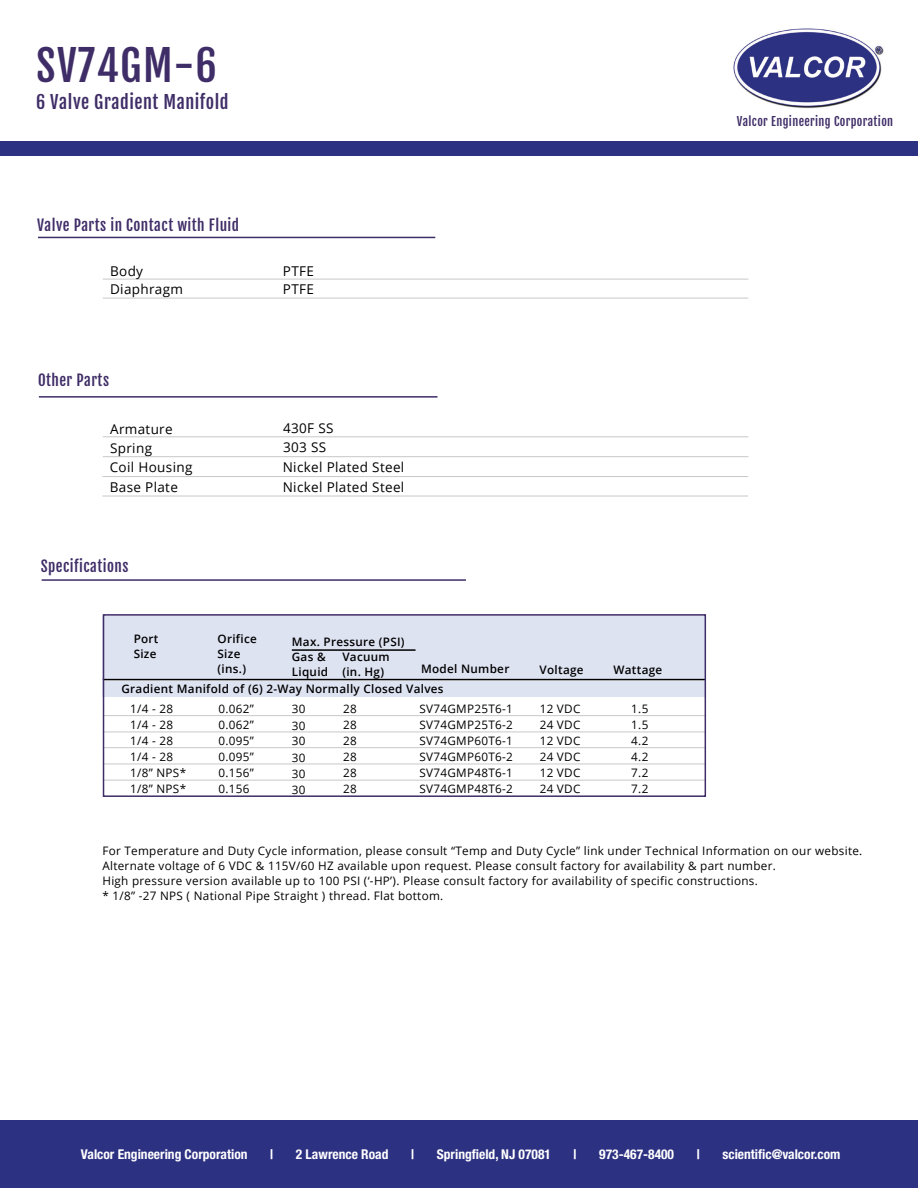
<style>
.page{position:relative;width:918px;height:1188px;background:#fff}
.page>*{position:absolute;margin:0;border:0;box-sizing:border-box;transform-origin:0 0}
.Main_Head{font:42px "Fjalla One";letter-spacing:.03em;color:#3f2d67}
.Subheading{font:18px "Fjalla One";letter-spacing:.03em;color:#3f2d67}
.Gray_Bar_HEADER{font:15px "Fjalla One";letter-spacing:.03em;color:#3f2d67}
.Data_Header{font:13.5px "Open Sans";letter-spacing:.025em;color:#000}
.Page2_BLUE_HEADER{font:700 condensed 13.5px "Helvetica Neue LT Std";color:#fff}
.Tan_Header_TEXT{font:12px "Fjalla One";letter-spacing:.03em;color:#3f2d67}
.Data_Header-2{font:11.7px "Open Sans";letter-spacing:.025em;color:#000}
.Data_Header-3{font:600 11.7px/15px "Open Sans";letter-spacing:.025em;color:#000}
</style>
<div class="page">
<img style="left:733px;top:28px;width:151px;height:81px">
<div style="left:0;top:141px;width:918px;height:15px;background:#2d3181"></div>
<hr style="left:38px;top:237px;width:397px;height:1px;background:#3f2d67">
<hr style="left:103px;top:279px;width:645px;height:1px;background:#c7c8ca">
<hr style="left:39px;top:396px;width:399px;height:2px;background:#3f2d67">
<hr style="left:42px;top:579px;width:424px;height:2px;background:#3f2d67">
<div style="left:1px;top:1120px;width:917px;height:68px;background:#2d3181"></div>
<hr style="left:103px;top:436px;width:645px;height:1px;background:#c7c8ca">
<hr style="left:103px;top:456px;width:645px;height:1px;background:#c7c8ca">
<hr style="left:102px;top:476px;width:646px;height:1px;background:#c7c8ca">
<hr style="left:102px;top:496px;width:646px;height:1px;background:#c7c8ca">
<div style="left:103px;top:681px;width:603px;height:16px;background:#dee3f2"></div>
<div style="left:103px;top:615px;width:603px;height:64px;background:#dee3f2"></div>
<hr style="left:292px;top:649px;width:124px;height:2px;background:#000">
<hr style="left:103px;top:679px;width:603px;height:1px;background:#000">
<hr style="left:103px;top:298px;width:645px;height:1px;background:#c7c8ca">
<hr style="left:103px;top:715px;width:603px;height:1px;background:#c7c8ca">
<hr style="left:103px;top:732px;width:603px;height:1px;background:#c7c8ca">
<hr style="left:103px;top:747px;width:603px;height:1px;background:#c7c8ca">
<hr style="left:103px;top:764px;width:603px;height:1px;background:#c7c8ca">
<hr style="left:103px;top:780px;width:603px;height:1px;background:#c7c8ca">
<div style="left:103px;top:614px;width:603px;height:183px;border:2px solid #3f2d67"></div>
<h1 class="Main_Head" style="left:36px;top:39px;width:182px">SV74GM-6</h1>
<h2 class="Subheading" style="left:36px;top:91px;width:194px">6 Valve Gradient Manifold</h2>
<p class="Gray_Bar_HEADER" style="left:37px;top:216px;width:203px">Valve Parts in Contact with Fluid</p>
<p class="Data_Header" style="left:110px;top:261px;width:34px">Body</p>
<p class="Data_Header" style="left:283px;top:261px;width:33px">PTFE</p>
<p class="Data_Header" style="left:110px;top:279px;width:74px">Diaphragm</p>
<p class="Data_Header" style="left:283px;top:279px;width:33px">PTFE</p>
<p class="Gray_Bar_HEADER" style="left:38px;top:371px;width:73px">Other Parts</p>
<p class="Data_Header" style="left:110px;top:419px;width:64px">Armature</p>
<p class="Data_Header" style="left:283px;top:419px;width:52px">430F SS</p>
<p class="Data_Header" style="left:110px;top:438px;width:43px">Spring</p>
<p class="Data_Header" style="left:283px;top:438px;width:45px">303 SS</p>
<p class="Data_Header" style="left:110px;top:458px;width:84px">Coil Housing</p>
<p class="Data_Header" style="left:283px;top:458px;width:123px">Nickel Plated Steel</p>
<p class="Data_Header" style="left:110px;top:478px;width:70px">Base Plate</p>
<p class="Data_Header" style="left:283px;top:477px;width:123px">Nickel Plated Steel</p>
<p class="Gray_Bar_HEADER" style="left:41px;top:557px;width:89px">Specifications</p>
<p class="Data_Header-3" style="left:134px;top:631px;width:26px">Port<br>Size</p>
<p class="Data_Header-3" style="left:218px;top:631px;width:41px">Orifice<br>Size (ins.)</p>
<p class="Data_Header-3" style="left:292px;top:634px;width:114px">Max. Pressure (PSI)</p>
<p class="Data_Header-3" style="left:342px;top:649px;width:49px">Vacuum (in. Hg)</p>
<p class="Data_Header-3" style="left:292px;top:649px;width:38px">Gas &amp;<br>Liquid</p>
<p class="Data_Header-3" style="left:421px;top:661px;width:90px">Model Number</p>
<p class="Data_Header-3" style="left:614px;top:662px;width:50px">Wattage</p>
<p class="Data_Header-3" style="left:540px;top:662px;width:46px">Voltage</p>
<p class="Data_Header-3" style="left:122px;top:681px;width:324px">Gradient Manifold of (6) 2-Way Normally Closed Valves</p>
<p class="Data_Header-2" style="left:130px;top:701px;width:44px">1/4 - 28</p>
<p class="Data_Header-2" style="left:130px;top:717px;width:44px">1/4 - 28</p>
<p class="Data_Header-2" style="left:218px;top:701px;width:37px">0.062”</p>
<p class="Data_Header-2" style="left:292px;top:701px;width:15px">30</p>
<p class="Data_Header-2" style="left:343px;top:701px;width:15px">28</p>
<p class="Data_Header-2" style="left:419px;top:701px;width:95px">SV74GMP25T6-1</p>
<p class="Data_Header-2" style="left:540px;top:701px;width:42px">12 VDC</p>
<p class="Data_Header-2" style="left:631px;top:701px;width:19px">1.5</p>
<p class="Data_Header-2" style="left:219px;top:717px;width:37px">0.062”</p>
<p class="Data_Header-2" style="left:292px;top:718px;width:15px">30</p>
<p class="Data_Header-2" style="left:343px;top:717px;width:15px">28</p>
<p class="Data_Header-2" style="left:419px;top:717px;width:95px">SV74GMP25T6-2</p>
<p class="Data_Header-2" style="left:540px;top:717px;width:42px">24 VDC</p>
<p class="Data_Header-2" style="left:631px;top:717px;width:19px">1.5</p>
<p class="Data_Header-2" style="left:130px;top:733px;width:44px">1/4 - 28</p>
<p class="Data_Header-2" style="left:130px;top:749px;width:44px">1/4 - 28</p>
<p class="Data_Header-2" style="left:218px;top:733px;width:37px">0.095”</p>
<p class="Data_Header-2" style="left:292px;top:733px;width:15px">30</p>
<p class="Data_Header-2" style="left:343px;top:733px;width:15px">28</p>
<p class="Data_Header-2" style="left:419px;top:733px;width:95px">SV74GMP60T6-1</p>
<p class="Data_Header-2" style="left:540px;top:733px;width:42px">12 VDC</p>
<p class="Data_Header-2" style="left:631px;top:733px;width:19px">4.2</p>
<p class="Data_Header-2" style="left:219px;top:749px;width:37px">0.095”</p>
<p class="Data_Header-2" style="left:292px;top:750px;width:15px">30</p>
<p class="Data_Header-2" style="left:343px;top:749px;width:15px">28</p>
<p class="Data_Header-2" style="left:419px;top:749px;width:95px">SV74GMP60T6-2</p>
<p class="Data_Header-2" style="left:540px;top:749px;width:42px">24 VDC</p>
<p class="Data_Header-2" style="left:631px;top:749px;width:19px">4.2</p>
<p class="Data_Header-2" style="left:130px;top:765px;width:57px">1/8” NPS*</p>
<p class="Data_Header-2" style="left:130px;top:781px;width:57px">1/8” NPS*</p>
<p class="Data_Header-2" style="left:218px;top:765px;width:37px">0.156”</p>
<p class="Data_Header-2" style="left:292px;top:766px;width:15px">30</p>
<p class="Data_Header-2" style="left:343px;top:765px;width:15px">28</p>
<p class="Data_Header-2" style="left:419px;top:765px;width:95px">SV74GMP48T6-1</p>
<p class="Data_Header-2" style="left:540px;top:765px;width:42px">12 VDC</p>
<p class="Data_Header-2" style="left:631px;top:765px;width:19px">7.2</p>
<p class="Data_Header-2" style="left:219px;top:781px;width:33px">0.156</p>
<p class="Data_Header-2" style="left:292px;top:781px;width:15px">30</p>
<p class="Data_Header-2" style="left:343px;top:781px;width:15px">28</p>
<p class="Data_Header-2" style="left:419px;top:781px;width:95px">SV74GMP48T6-2</p>
<p class="Data_Header-2" style="left:540px;top:781px;width:42px">24 VDC</p>
<p class="Data_Header-2" style="left:631px;top:781px;width:19px">7.2</p>
<h2 class="Tan_Header_TEXT" style="left:737px;top:114px;width:158px">Valcor Engineering Corporation</h2>
<p class="Data_Header-2" style="left:102px;top:843px;width:761px">For Temperature and Duty Cycle information, please consult “Temp and Duty Cycle” link under Technical Information on our website.</p>
<p class="Data_Header-2" style="left:102px;top:858px;width:675px">Alternate voltage of 6 VDC &amp; 115V/60 HZ available upon request. Please consult factory for availability &amp; part number.</p>
<p class="Data_Header-2" style="left:102px;top:873px;width:657px">High pressure version available up to 100 PSI (‘-HP’). Please consult factory for availability of specific constructions.</p>
<p class="Data_Header-2" style="left:102px;top:888px;width:342px">* 1/8” -27 NPS ( National Pipe Straight ) thread. Flat bottom.</p>
<p class="Page2_BLUE_HEADER" style="left:81px;top:1146px;width:168px">Valcor Engineering Corporation</p>
<p class="Page2_BLUE_HEADER" style="left:270px;top:1146px;width:4px">|</p>
<p class="Page2_BLUE_HEADER" style="left:296px;top:1146px;width:94px">2 Lawrence Road</p>
<p class="Page2_BLUE_HEADER" style="left:411px;top:1146px;width:4px">|</p>
<p class="Page2_BLUE_HEADER" style="left:437px;top:1146px;width:116px">Springfield, NJ 07081</p>
<p class="Page2_BLUE_HEADER" style="left:574px;top:1146px;width:4px">|</p>
<p class="Page2_BLUE_HEADER" style="left:599px;top:1146px;width:76px">973-467-8400</p>
<p class="Page2_BLUE_HEADER" style="left:697px;top:1146px;width:4px">|</p>
<p class="Page2_BLUE_HEADER" style="left:722px;top:1146px;width:119px">scientific@valcor.com</p>
</div>
